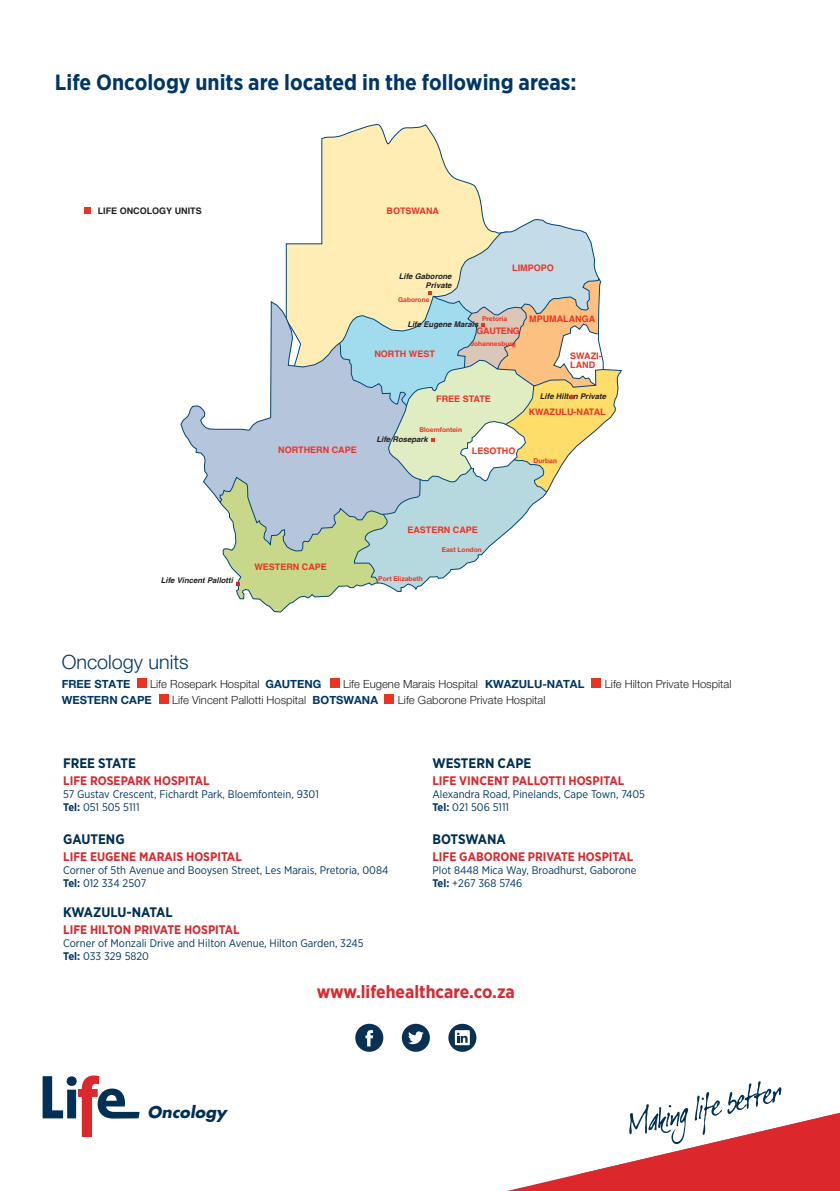
<style>
.page{position:relative;width:840px;height:1191px;background:#fff}
.page>*{position:absolute;margin:0;border:0;box-sizing:border-box;transform-origin:0 0}
.t1{font:700 22px "Gotham Narrow";color:#003667}
.t2{font:300 19.8px "Helvetica Neue LT Std";color:#003667}
.t3{font:700 18px "Gotham Narrow";color:#dc272d}
.t4{font:italic 700 15.8px "Futura Std";color:#003056}
.t5{font:700 13.8px "Gotham Narrow";color:#003056}
.t6{font:700 12.4px "Gotham Narrow";color:#dc272d}
.t7{font:300 11.2px "Helvetica Neue LT Std";color:#231f20}
.t8{font:700 11.2px "Helvetica Neue LT Std";color:#003667}
.t9{font:11px "Gotham Narrow";color:#003667}
.t10{font:700 9px/9px "Helvetica";color:#ef3122}
.t11{font:700 9px "Helvetica";color:#231f20}
.t12{font:700 9px "Helvetica";letter-spacing:-.03em;color:#ef3122}
.t13{font:italic 700 7.8px/8.8px "Helvetica";color:#231f20;text-align:right}
.t14{font:700 6.6px "Helvetica Neue LT Std";color:#ef3122}
.s1{font-weight:700;color:#003667}
.s2{font-weight:700}
</style>
<div class="page">
<svg style="left:507px;top:1081px;width:332px;height:110px"></svg>
<svg style="left:43px;top:1075px;width:96px;height:62px"></svg>
<div style="left:329px;top:678px;width:10px;height:10px;background:#ef3122"></div>
<svg style="left:321px;top:124px;width:163px;height:95px"></svg>
<svg style="left:180px;top:219px;width:363px;height:284px"></svg>
<div style="left:84px;top:207px;width:7px;height:6px;background:#ef3122"></div>
<div style="left:591px;top:678px;width:10px;height:10px;background:#ef3122"></div>
<div style="left:159px;top:694px;width:9px;height:10px;background:#ef3122"></div>
<div style="left:384px;top:694px;width:10px;height:10px;background:#ef3122"></div>
<div style="left:137px;top:678px;width:10px;height:10px;background:#ef3122"></div>
<svg style="left:220px;top:220px;width:401px;height:392px"></svg>
<svg style="left:355px;top:1023px;width:28px;height:28px"></svg>
<svg style="left:401px;top:1023px;width:28px;height:28px"></svg>
<svg style="left:448px;top:1023px;width:28px;height:28px"></svg>
<p class="t1" style="left:55px;top:68px;width:523px">Life Oncology units are located in the following areas:</p>
<p class="t11" style="left:98px;top:205px;width:105px">LIFE ONCOLOGY UNITS</p>
<p class="t10" style="left:386px;top:206px;width:54px">BOTSWANA</p>
<p class="t10" style="left:278px;top:445px;width:80px">NORTHERN CAPE</p>
<p class="t13" style="left:398px;top:271px;width:54px">Life Gaborone<br>Private</p>
<p class="t14" style="left:398px;top:295px;width:33px">Gaborone</p>
<p class="t10" style="left:512px;top:263px;width:43px">LIMPOPO</p>
<p class="t14" style="left:482px;top:315px;width:27px">Pretoria</p>
<p class="t13" style="left:407px;top:320px;width:72px">Life Eugene Marais</p>
<p class="t12" style="left:476px;top:325px;width:45px">GAUTENG</p>
<p class="t10" style="left:374px;top:349px;width:62px">NORTH WEST</p>
<p class="t14" style="left:470px;top:340px;width:47px">Johannesburg</p>
<p class="t10" style="left:436px;top:394px;width:56px">FREE STATE</p>
<p class="t14" style="left:419px;top:426px;width:44px">Bloemfontein</p>
<p class="t13" style="left:376px;top:434px;width:53px">Life Rosepark</p>
<p class="t10" style="left:471px;top:446px;width:45px">LESOTHO</p>
<p class="t10" style="left:529px;top:314px;width:67px">MPUMALANGA</p>
<p class="t10" style="left:570px;top:351px;width:33px">SWAZI-<br>LAND</p>
<p class="t13" style="left:539px;top:391px;width:68px">Life Hilton Private</p>
<p class="t10" style="left:528px;top:407px;width:79px">KWAZULU-NATAL</p>
<p class="t14" style="left:533px;top:456px;width:25px">Durban</p>
<p class="t13" style="left:161px;top:575px;width:74px">Life Vincent Pallotti</p>
<p class="t10" style="left:254px;top:562px;width:74px">WESTERN CAPE</p>
<p class="t10" style="left:407px;top:525px;width:72px">EASTERN CAPE</p>
<p class="t14" style="left:441px;top:546px;width:42px">East London</p>
<p class="t14" style="left:378px;top:575px;width:46px">Port Elizabeth</p>
<p class="t2" style="left:62px;top:649px;width:128px">Oncology units</p>
<p class="t8" style="left:265px;top:677px;width:57px">GAUTENG</p>
<p class="t7" style="left:343px;top:677px;width:136px">Life Eugene Marais Hospital</p>
<p class="t8" style="left:62px;top:677px;width:70px">FREE STATE</p>
<p class="t7" style="left:150px;top:677px;width:111px">Life Rosepark Hospital</p>
<p class="t8" style="left:485px;top:677px;width:101px">KWAZULU-NATAL</p>
<p class="t7" style="left:604px;top:677px;width:128px">Life Hilton Private Hospital</p>
<p class="t8" style="left:62px;top:693px;width:92px">WESTERN CAPE</p>
<p class="t7" style="left:172px;top:693px;width:207px">Life Vincent Pallotti Hospital <span class="s1">BOTSWANA</span></p>
<p class="t7" style="left:397px;top:693px;width:149px">Life Gaborone Private Hospital</p>
<p class="t5" style="left:63px;top:754px;width:74px">FREE STATE</p>
<p class="t6" style="left:63px;top:772px;width:148px">LIFE ROSEPARK HOSPITAL</p>
<p class="t9" style="left:63px;top:787px;width:257px">57 Gustav Crescent, Fichardt Park, Bloemfontein, 9301</p>
<p class="t9" style="left:63px;top:800px;width:78px"><span class="s2">Tel:</span> 051 505 5111</p>
<p class="t5" style="left:63px;top:830px;width:63px">GAUTENG</p>
<p class="t6" style="left:63px;top:848px;width:180px">LIFE EUGENE MARAIS HOSPITAL</p>
<p class="t9" style="left:63px;top:863px;width:326px">Corner of 5th Avenue and Booysen Street, Les Marais, Pretoria, 0084</p>
<p class="t9" style="left:63px;top:876px;width:85px"><span class="s2">Tel:</span> 012 334 2507</p>
<p class="t5" style="left:63px;top:903px;width:111px">KWAZULU-NATAL</p>
<p class="t6" style="left:63px;top:921px;width:178px">LIFE HILTON PRIVATE HOSPITAL</p>
<p class="t9" style="left:63px;top:936px;width:302px">Corner of Monzali Drive and Hilton Avenue, Hilton Garden, 3245</p>
<p class="t9" style="left:63px;top:949px;width:87px"><span class="s2">Tel:</span> 033 329 5820</p>
<p class="t5" style="left:432px;top:754px;width:100px">WESTERN CAPE</p>
<p class="t6" style="left:432px;top:772px;width:193px">LIFE VINCENT PALLOTTI HOSPITAL</p>
<p class="t9" style="left:432px;top:787px;width:214px">Alexandra Road, Pinelands, Cape Town, 7405</p>
<p class="t9" style="left:432px;top:800px;width:78px"><span class="s2">Tel:</span> 021 506 5111</p>
<p class="t5" style="left:432px;top:830px;width:75px">BOTSWANA</p>
<p class="t6" style="left:432px;top:848px;width:202px">LIFE GABORONE PRIVATE HOSPITAL</p>
<p class="t9" style="left:432px;top:863px;width:205px">Plot 8448 Mica Way, Broadhurst, Gaborone</p>
<p class="t9" style="left:432px;top:876px;width:91px"><span class="s2">Tel:</span> +267 368 5746</p>
<p class="t4" style="left:147px;top:1101px;width:80px">Oncology</p>
<p class="t3" style="left:316px;top:980px;width:199px">www.lifehealthcare.co.za</p>
</div>
